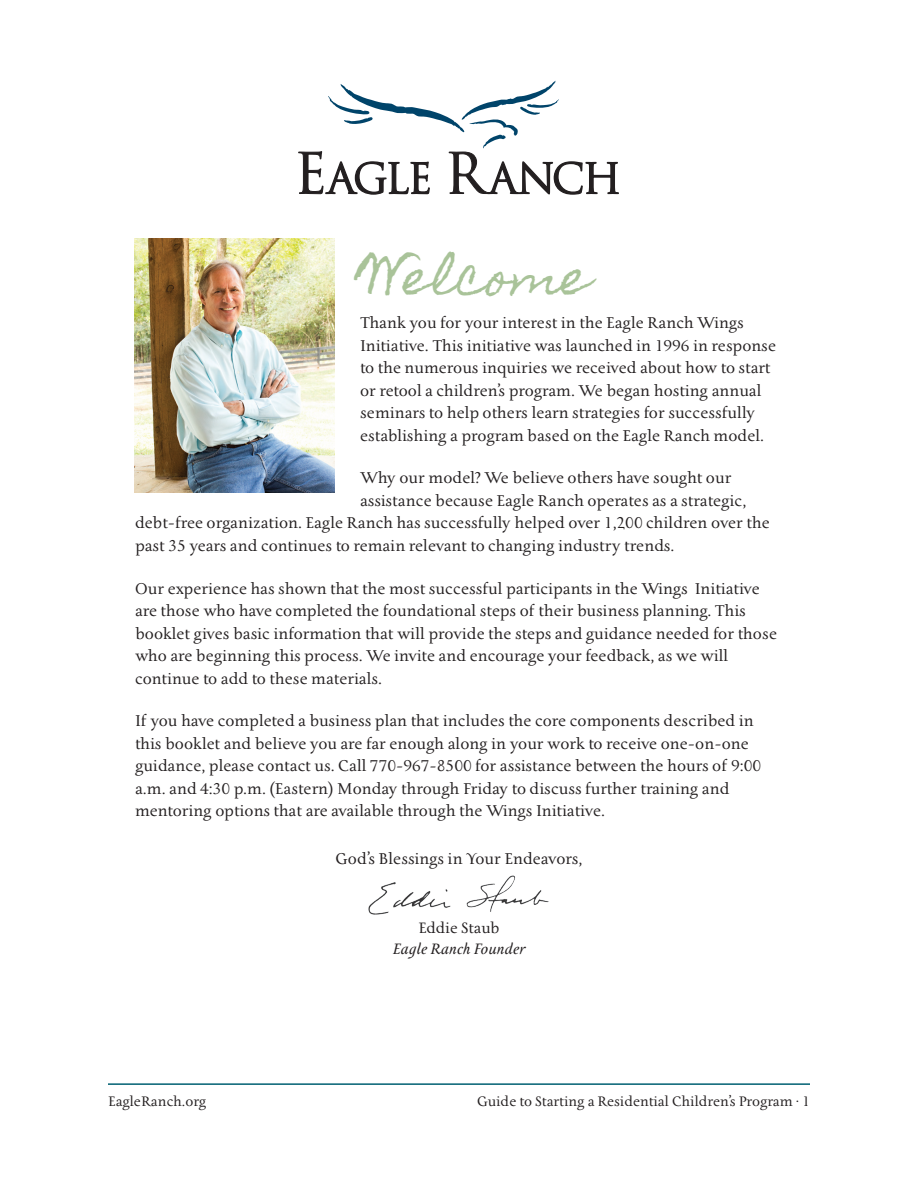
<style>
.page{position:relative;width:918px;height:1188px;background:#fff}
.page>*{position:absolute;margin:0;border:0;box-sizing:border-box;transform-origin:0 0}
.t1{font:48px "Homemade Apple";color:#a9c399}
.t2{font:18.75px/22.5px "Tactile ITC Std";color:#231f20}
.t3{font:18px/21px "Tactile ITC Italic OS";color:#231f20;text-align:center}
.t4{font:16.5px "Tactile ITC Std";color:#231f20}
.s1{font-family:"Tactile ITC OS"}
</style>
<div class="page">
<svg style="left:298px;top:81px;width:321px;height:114px"></svg>
<img style="left:368px;top:875px;width:181px;height:40px">
<img style="left:135px;top:239px;width:200px;height:253px">
<hr style="left:108px;top:1083px;width:702px;height:2px;background:#006072">
<p class="t1" style="left:361px;top:250px;width:231px">Welcome</p>
<p class="t2" style="left:360px;top:311px;width:418px">Thank you for your interest in the Eagle Ranch Wings Initiative. This initiative was launched in 1996 in response to the numerous inquiries we received about how to start or retool a children’s program. We began hosting annual seminars to help others learn strategies for successfully establishing a program based on the Eagle Ranch model.</p>
<p class="t2" style="left:360px;top:466px;width:373px">Why our model? We believe others have sought our</p>
<p class="t2" style="left:360px;top:489px;width:388px">assistance because Eagle Ranch operates as a strategic,</p>
<p class="t2" style="left:135px;top:511px;width:636px">debt-free organization. Eagle Ranch has successfully helped over 1,200 children over the</p>
<p class="t2" style="left:135px;top:534px;width:541px">past 35 years and continues to remain relevant to changing industry trends.</p>
<p class="t2" style="left:135px;top:576px;width:644px">Our experience has shown that the most successful participants in the Wings Initiative are those who have completed the foundational steps of their business planning. This booklet gives basic information that will provide the steps and guidance needed for those who are beginning this process. We invite and encourage your feedback, as we will continue to add to these materials.</p>
<p class="t2" style="left:135px;top:709px;width:628px">If you have completed a business plan that includes the core components described in this booklet and believe you are far enough along in your work to receive one-on-one guidance, please contact us. Call 770-967-8500 for assistance between the hours of 9:00 a.m. and 4:30 p.m. (Eastern) Monday through Friday to discuss further training and mentoring options that are available through the Wings Initiative.</p>
<p class="t2" style="left:335px;top:847px;width:249px">God’s Blessings in Your Endeavors,</p>
<p class="t3" style="left:393px;top:917px;width:134px"><span class="s1">Eddie Staub<br></span>Eagle Ranch Founder</p>
<p class="t4" style="left:108px;top:1090px;width:100px">EagleRanch.org</p>
<p class="t4" style="left:477px;top:1091px;width:334px">Guide to Starting a Residential Children’s Program <span class="s1">·</span> 1</p>
</div>
